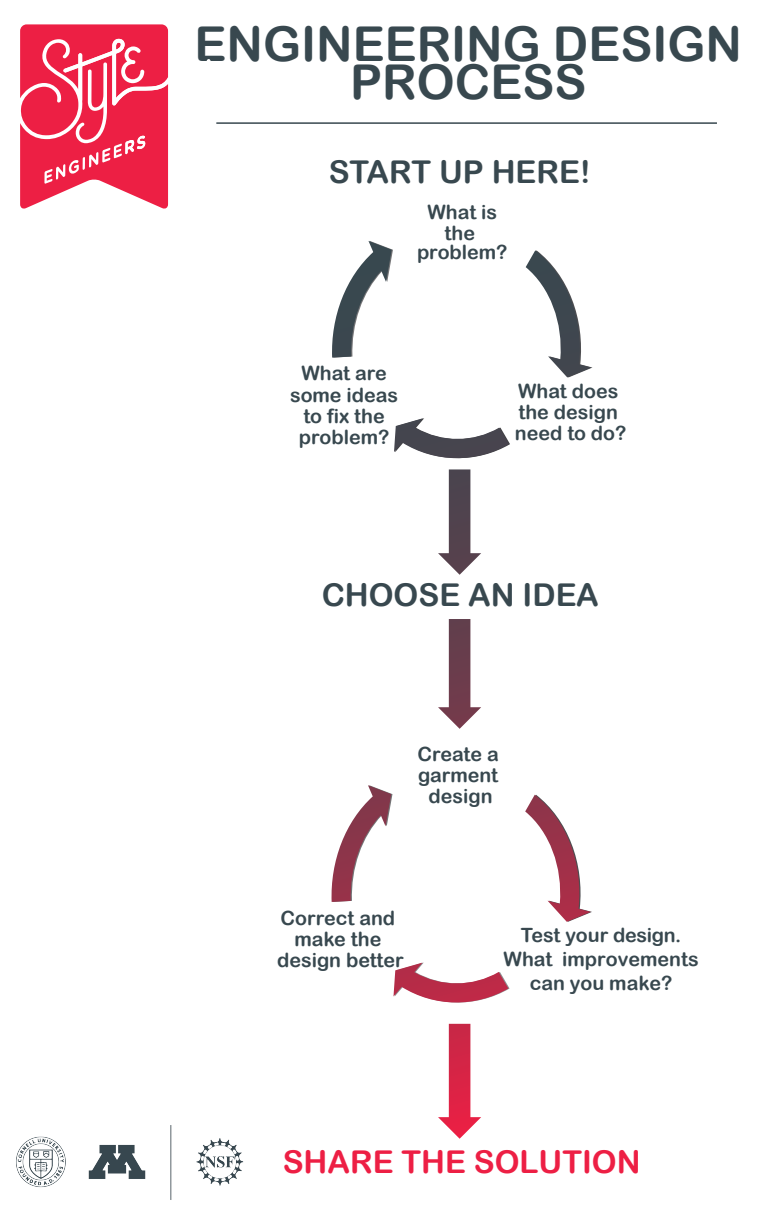
<style>
.page{position:relative;width:778px;height:1210px;background:#fff}
.page>*{position:absolute;margin:0;border:0;box-sizing:border-box;transform-origin:0 0}
.t1{font:48px/38.4px "Arial Rounded MT Bold";color:#38484f;text-align:center}
.t2{font:31.38px "Arial Rounded MT Bold";color:#38484f}
.t3{font:31.38px "Arial Rounded MT Bold";color:#ed1f44}
.t4{font:19.68px/23.6px "Arial Rounded MT Bold";color:#38484f;text-align:center}
.t5{font:19.65px/21.2px "Arial Rounded MT Bold";color:#38484f;text-align:center}
.t6{font:19.65px "Arial Rounded MT Bold";letter-spacing:-.02em;color:#38484f}
</style>
<div class="page">
<svg style="left:20px;top:24px;width:148px;height:185px"></svg>
<svg style="left:331px;top:241px;width:260px;height:897px"></svg>
<img style="left:16px;top:1125px;width:227px;height:75px">
<hr style="left:216px;top:122px;width:501px;height:2px;background:#38484f">
<h1 class="t1" style="left:195px;top:24px;width:549px">ENGINEERING DESIGN<br>PROCESS</h1>
<h2 class="t2" style="left:329px;top:153px;width:263px">START UP HERE!</h2>
<p class="t5" style="left:417px;top:192px;width:92px;line-height:39.7px">What is problem?</p>
<p class="t5" style="left:444px;top:222px;width:32px">the</p>
<p class="t5" style="left:290px;top:362px;width:110px">What are some ideas</p>
<p class="t4" style="left:303px;top:404px;width:83px">to fix the</p>
<p class="t5" style="left:299px;top:426px;width:92px">problem?</p>
<p class="t5" style="left:515px;top:380px;width:113px;text-align:left">What does the design need to do?</p>
<h2 class="t2" style="left:322px;top:576px;width:278px">CHOOSE AN IDEA</h2>
<p class="t5" style="left:417px;top:743px;width:83px">Create a garment design</p>
<p class="t5" style="left:277px;top:906px;width:128px">Correct and make the design better</p>
<p class="t6" style="left:521px;top:923px;width:162px">Test your design.</p>
<p class="t4" style="left:503px;top:947px;width:197px">What improvements can you make?</p>
<h2 class="t3" style="left:283px;top:1143px;width:359px">SHARE THE SOLUTION</h2>
</div>
